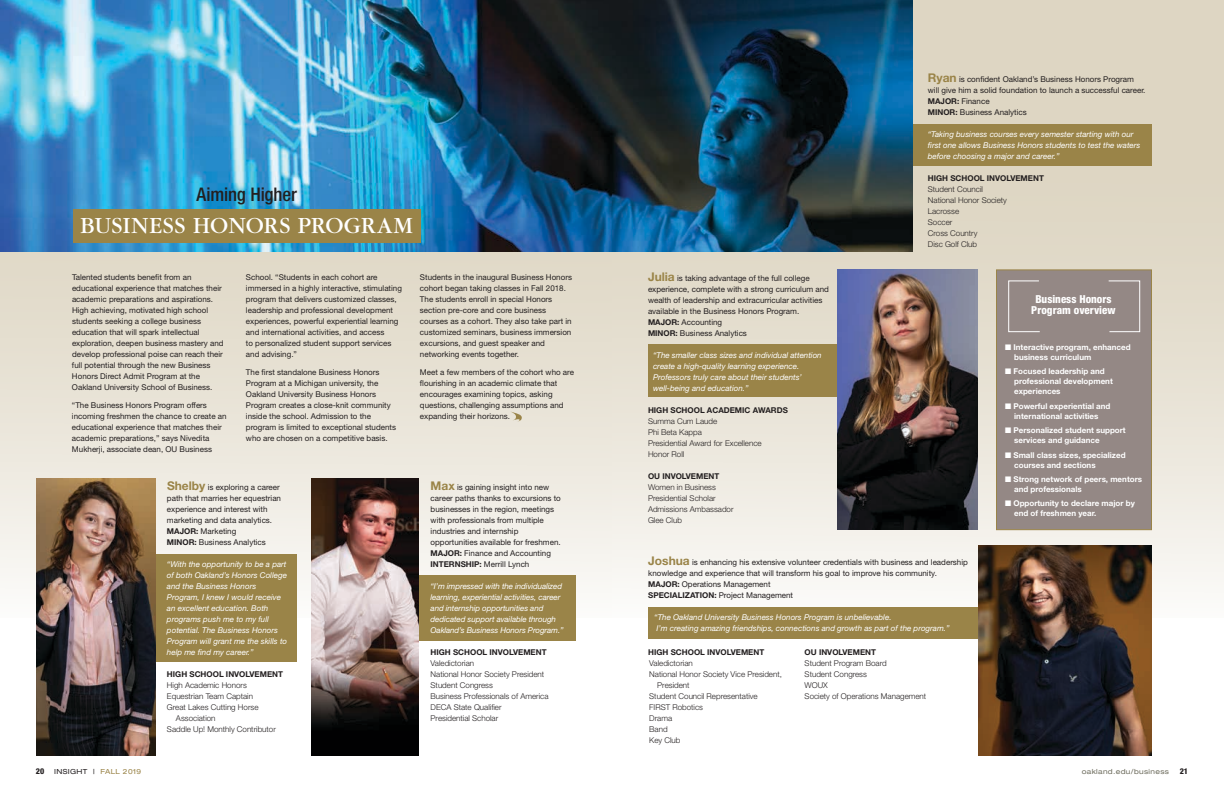
<style>
.page{position:relative;width:1224px;height:792px;background:#fff}
.page>*{position:absolute;margin:0;border:0;box-sizing:border-box;transform-origin:0 0}
.t1{font:24.2px "Garamond";letter-spacing:.01em;color:#fff}
.t2{font:500 condensed 18.8px "Helvetica Neue";letter-spacing:-.01em;color:#231f20}
.t3{font:800 condensed 11px/11px "Helvetica Neue";color:#fff;text-align:center}
.t4{font:8px/11px "Helvetica Neue";color:#231f20}
.t5{font:italic 8px/11px "Helvetica Neue";color:#fff}
.t6{font:300 8px/11px "Helvetica Neue";color:#231f20}
.t7{font:700 8px/10px "Helvetica Neue";color:#fff}
.t8{font:700 8px "Helvetica Neue";color:#231f20}
.t9{font:800 condensed 8px "Helvetica Neue";color:#231f20}
.t10{font:expanded 7px "Helvetica Neue";letter-spacing:.05em;color:#6e6d5e}
.t11{font:expanded 7px "Helvetica Neue";letter-spacing:.05em;color:#231f20}
.s1{font-weight:700;font-size:12px;color:#9a8448}
.s2{font-weight:700}
.s3{color:#9a8448}
</style>
<div class="page">
<div style="left:612px;top:0;width:612px;height:618px;background:linear-gradient(to bottom,#d7ceb7,#f5f3ee)"></div>
<svg style="left:0;top:251px;width:612px;height:337px;background:#e8e3d7"></svg>
<div style="left:996px;top:269px;width:156px;height:261px;background:#948885;border:1px solid #9a8448"></div>
<img style="left:0;top:0;width:913px;height:251px">
<svg style="left:510px;top:411px;width:12px;height:10px"></svg>
<svg style="left:1108px;top:280px;width:33px;height:53px"></svg>
<svg style="left:1008px;top:280px;width:32px;height:53px"></svg>
<div style="left:418px;top:575px;width:158px;height:66px;background:#9a8448"></div>
<div style="left:648px;top:607px;width:330px;height:31px;background:#9a8448"></div>
<div style="left:913px;top:124px;width:239px;height:41px;background:#9a8448"></div>
<div style="left:73px;top:209px;width:348px;height:33px;background:#9a8448"></div>
<div style="left:648px;top:344px;width:189px;height:52px;background:#9a8448"></div>
<div style="left:155px;top:554px;width:142px;height:108px;background:#9a8448"></div>
<img style="left:837px;top:269px;width:141px;height:260px">
<img style="left:36px;top:478px;width:119px;height:278px">
<img style="left:311px;top:478px;width:107px;height:278px">
<img style="left:978px;top:545px;width:174px;height:211px">
<p class="t2" style="left:197px;top:183px;width:102px">Aiming Higher</p>
<p class="t1" style="left:81px;top:213px;width:334px">BUSINESS HONORS PROGRAM</p>
<p class="t4" style="left:72px;top:272px;width:153px">Talented students benefit from an educational experience that matches their academic preparations and aspirations.<br>High achieving, motivated high school students seeking a college business education that will spark intellectual exploration, deepen business mastery and develop professional poise can reach their full potential through the new Business Honors Direct Admit Program at the Oakland University School of Business.</p>
<p class="t4" style="left:72px;top:400px;width:156px">“The Business Honors Program offers incoming freshmen the chance to create an educational experience that matches their academic preparations,” says Nivedita Mukherji, associate dean, OU Business</p>
<p class="t4" style="left:246px;top:272px;width:157px">School. “Students in each cohort are immersed in a highly interactive, stimulating program that delivers customized classes, leadership and professional development experiences, powerful experiential learning and international activities, and access<br>to personalized student support services and advising.”</p>
<p class="t4" style="left:246px;top:367px;width:152px">The first standalone Business Honors Program at a Michigan university, the Oakland University Business Honors Program creates a close-knit community inside the school. Admission to the program is limited to exceptional students who are chosen on a competitive basis.</p>
<p class="t4" style="left:167px;top:481px;width:116px"><span class="s1">Shelby</span> is exploring a career path that marries her equestrian experience and interest with marketing and data analytics.<br><span class="s2">MAJOR:</span> Marketing<br><span class="s2">MINOR:</span> Business Analytics</p>
<p class="t5" style="left:167px;top:558px;width:122px">“With the opportunity to be a part of both Oakland’s Honors College and the Business Honors<br>Program, I knew I would receive an excellent education. Both programs push me to my full potential. The Business Honors<br>Program will grant me the skills to help me find my career.”</p>
<p class="t8" style="left:167px;top:669px;width:118px">HIGH SCHOOL INVOLVEMENT</p>
<p class="t6" style="left:167px;top:679px;width:81px">High Academic Honors</p>
<p class="t6" style="left:167px;top:690px;width:88px">Equestrian Team Captain</p>
<p class="t6" style="left:167px;top:701px;width:93px">Great Lakes Cutting Horse</p>
<p class="t6" style="left:176px;top:712px;width:41px">Association</p>
<p class="t6" style="left:167px;top:723px;width:110px">Saddle Up! Monthly Contributor</p>
<p class="t4" style="left:420px;top:272px;width:154px">Students in the inaugural Business Honors cohort began taking classes in Fall 2018.<br>The students enroll in special Honors section pre-core and core business courses as a cohort. They also take part in customized seminars, business immersion excursions, and guest speaker and networking events together.</p>
<p class="t4" style="left:420px;top:367px;width:156px">Meet a few members of the cohort who are flourishing in an academic climate that encourages examining topics, asking questions, challenging assumptions and expanding their horizons.</p>
<p class="t4" style="left:431px;top:481px;width:132px"><span class="s1">Max</span> is gaining insight into new career paths thanks to excursions to businesses in the region, meetings with professionals from multiple industries and internship opportunities available for freshmen.<br><span class="s2">MAJOR:</span> Finance and Accounting<br><span class="s2">INTERNSHIP:</span> Merrill Lynch</p>
<p class="t5" style="left:431px;top:580px;width:134px">“I’m impressed with the individualized learning, experiential activities, career and internship opportunities and dedicated support available through Oakland’s Business Honors Program.”</p>
<p class="t6" style="left:431px;top:646px;width:119px"><span class="s2">HIGH SCHOOL INVOLVEMENT<br></span>Valedictorian<br>National Honor Society President<br>Student Congress<br>Business Professionals of America<br>DECA State Qualifier<br>Presidential Scholar</p>
<p class="t4" style="left:648px;top:272px;width:183px"><span class="s1">Julia</span> is taking advantage of the full college experience, complete with a strong curriculum and wealth of leadership and extracurricular activities available in the Business Honors Program.<br><span class="s2">MAJOR:</span> Accounting<br><span class="s2">MINOR:</span> Business Analytics</p>
<p class="t5" style="left:653px;top:349px;width:170px">“The smaller class sizes and individual attention create a high-quality learning experience.<br>Professors truly care about their students’ well-being and education.”</p>
<p class="t6" style="left:648px;top:404px;width:141px"><span class="s2">HIGH SCHOOL ACADEMIC AWARDS<br></span>Summa Cum Laude<br>Phi Beta Kappa<br>Presidential Award for Excellence<br>Honor Roll</p>
<p class="t6" style="left:648px;top:470px;width:87px"><span class="s2">OU INVOLVEMENT<br></span>Women in Business<br>Presidential Scholar<br>Admissions Ambassador<br>Glee Club</p>
<p class="t4" style="left:928px;top:74px;width:219px"><span class="s1">Ryan</span> is confident Oakland’s Business Honors Program will give him a solid foundation to launch a successful career.<br><span class="s2">MAJOR:</span> Finance<br><span class="s2">MINOR:</span> Business Analytics</p>
<p class="t5" style="left:928px;top:129px;width:214px">“Taking business courses every semester starting with our first one allows Business Honors students to test the waters before choosing a major and career.”</p>
<p class="t6" style="left:928px;top:173px;width:118px"><span class="s2">HIGH SCHOOL INVOLVEMENT<br></span>Student Council<br>National Honor Society<br>Lacrosse<br>Soccer<br>Cross Country<br>Disc Golf Club</p>
<p class="t3" style="left:1031px;top:294px;width:86px">Business Honors<br>Program overview</p>
<p class="t7" style="left:1014px;top:341px;width:118px;text-indent:-9px">■ Interactive program, enhanced business curriculum</p>
<p class="t7" style="left:1014px;top:366px;width:100px;text-indent:-9px">■ Focused leadership and professional development experiences</p>
<p class="t7" style="left:1005px;top:400px;width:107px;text-align:center">■ Powerful experiential and international activities</p>
<p class="t7" style="left:1014px;top:425px;width:113px;text-indent:-9px">■ Personalized student support services and guidance</p>
<p class="t7" style="left:1014px;top:449px;width:113px;text-indent:-9px">■ Small class sizes, specialized courses and sections</p>
<p class="t7" style="left:1014px;top:474px;width:129px;text-indent:-9px">■ Strong network of peers, mentors and professionals</p>
<p class="t7" style="left:1014px;top:498px;width:122px;text-indent:-9px">■ Opportunity to declare major by end of freshmen year.</p>
<p class="t4" style="left:648px;top:556px;width:321px"><span class="s1">Joshua</span> is enhancing his extensive volunteer credentials with business and leadership knowledge and experience that will transform his goal to improve his community.<br><span class="s2">MAJOR:</span> Operations Management<br><span class="s2">SPECIALIZATION:</span> Project Management</p>
<p class="t5" style="left:654px;top:611px;width:297px">“The Oakland University Business Honors Program is unbelievable.<br>I’m creating amazing friendships, connections and growth as part of the program.”</p>
<p class="t8" style="left:648px;top:647px;width:118px">HIGH SCHOOL INVOLVEMENT</p>
<p class="t8" style="left:805px;top:647px;width:73px">OU INVOLVEMENT</p>
<p class="t6" style="left:649px;top:657px;width:45px">Valedictorian</p>
<p class="t6" style="left:805px;top:657px;width:84px">Student Program Board</p>
<p class="t6" style="left:649px;top:668px;width:134px">National Honor Society Vice President,</p>
<p class="t6" style="left:805px;top:668px;width:64px">Student Congress</p>
<p class="t6" style="left:657px;top:679px;width:34px">President</p>
<p class="t6" style="left:805px;top:679px;width:25px">WOUX</p>
<p class="t6" style="left:649px;top:690px;width:110px">Student Council Representative</p>
<p class="t6" style="left:805px;top:690px;width:123px">Society of Operations Management</p>
<p class="t6" style="left:649px;top:701px;width:55px">FIRST Robotics<br>Drama<br>Band<br>Key Club</p>
<p class="t9" style="left:36px;top:766px;width:10px">20</p>
<p class="t11" style="left:54px;top:767px;width:88px">INSIGHT | <span class="s3">FALL 2019</span></p>
<p class="t10" style="left:1082px;top:767px;width:89px">oakland.edu/business</p>
<p class="t9" style="left:1180px;top:766px;width:10px">21</p>
</div>
